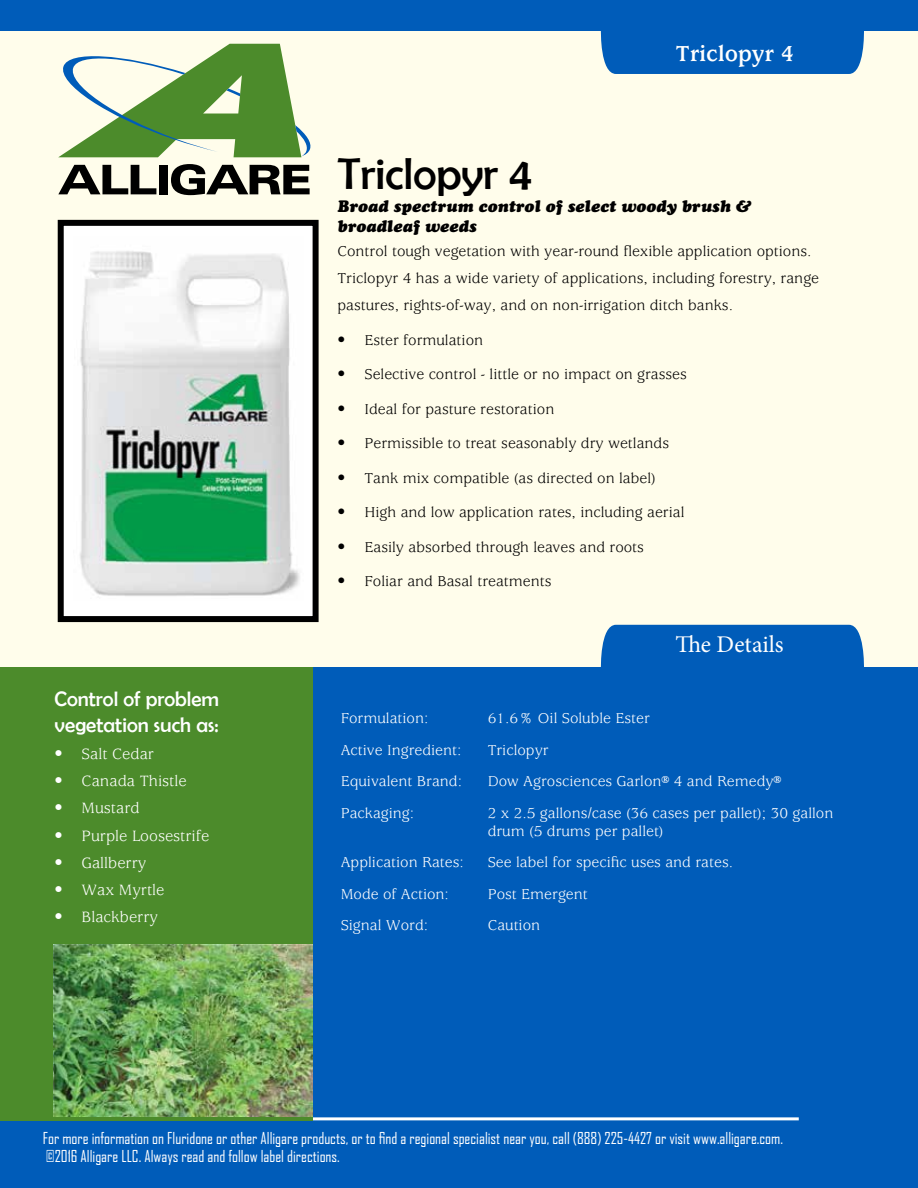
<style>
.page{position:relative;width:918px;height:1188px;background:#fff}
.page>*{position:absolute;margin:0;border:0;box-sizing:border-box;transform-origin:0 0}
.t1{font:45px "Berlin Sans FB";color:#000}
.t2{font:700 24px "Usherwood";color:#fff}
.t3{font:24px "Minion Pro";letter-spacing:.005em;color:#fff}
.t4{font:21px/25.2px "Berlin Sans FB";color:#fff}
.t5{font:16.5px "Usherwood";color:#fff}
.t6{font:italic 16.5px/19.8px "Cooper Black Std";color:#000}
.t7{font:15.75px/27px "Usherwood";color:#000}
.t8{font:15.75px/18px "Usherwood";color:#fff}
.t9{font:15.75px/18px "Agency FB";color:#fff}
</style>
<div class="page">
<div style="left:0;top:30px;width:918px;height:637px;background:#fffdeb"></div>
<div style="left:312px;top:667px;width:606px;height:521px;background:#005cb9"></div>
<div style="left:0;top:0;width:918px;height:30px;background:#005cb9"></div>
<div style="left:600px;top:30px;width:265px;height:44px;background:#005cb9"></div>
<div style="left:600px;top:625px;width:265px;height:42px;background:#005cb9"></div>
<div style="left:61px;top:223px;width:255px;height:396px;background:#fff"></div>
<div style="left:58px;top:220px;width:261px;height:402px;border:6px solid #000"></div>
<svg style="left:58px;top:165px;width:98px;height:29px;background:#8c8b81"></svg>
<div style="left:159px;top:165px;width:9px;height:29px;background:#000"></div>
<svg style="left:171px;top:164px;width:139px;height:31px;background:#6f6e66"></svg>
<svg style="left:58px;top:44px;width:254px;height:113px;background:#9bbd87"></svg>
<hr style="left:0;top:1117px;width:799px;height:3px;background:#fff">
<div style="left:0;top:667px;width:312px;height:521px;background:#4c8b2b"></div>
<div style="left:0;top:1121px;width:762px;height:67px;background:#005cb9"></div>
<img style="left:80px;top:251px;width:220px;height:345px">
<img style="left:54px;top:944px;width:259px;height:173px">
<h2 class="t2" style="left:676px;top:40px;width:120px">Triclopyr 4</h2>
<h1 class="t1" style="left:338px;top:149px;width:196px">Triclopyr 4</h1>
<p class="t6" style="left:338px;top:196px;width:415px">Broad spectrum control of select woody brush &amp; broadleaf weeds</p>
<p class="t7" style="left:338px;top:238px;width:483px">Control tough vegetation with year-round flexible application options.<br>Triclopyr 4 has a wide variety of applications, including forestry, range pastures, rights-of-way, and on non-irrigation ditch banks.</p>
<p class="t7" style="left:338px;top:327px;width:147px">• Ester formulation</p>
<p class="t7" style="left:338px;top:361px;width:351px">• Selective control - little or no impact on grasses</p>
<p class="t7" style="left:338px;top:396px;width:218px">• Ideal for pasture restoration</p>
<p class="t7" style="left:338px;top:430px;width:333px">• Permissible to treat seasonably dry wetlands</p>
<p class="t7" style="left:338px;top:465px;width:320px">• Tank mix compatible (as directed on label)</p>
<p class="t7" style="left:338px;top:499px;width:348px">• High and low application rates, including aerial</p>
<p class="t7" style="left:338px;top:534px;width:308px">• Easily absorbed through leaves and roots</p>
<p class="t7" style="left:338px;top:568px;width:215px">• Foliar and Basal treatments</p>
<h3 class="t4" style="left:55px;top:687px;width:166px">Control of problem vegetation such as:</h3>
<p class="t5" style="left:55px;top:745px;width:101px">• Salt Cedar</p>
<p class="t5" style="left:55px;top:772px;width:134px">• Canada Thistle</p>
<p class="t5" style="left:55px;top:799px;width:87px">• Mustard</p>
<p class="t5" style="left:55px;top:826px;width:156px">• Purple Loosestrife</p>
<p class="t5" style="left:55px;top:854px;width:93px">• Gallberry</p>
<p class="t5" style="left:55px;top:881px;width:111px">• Wax Myrtle</p>
<p class="t5" style="left:55px;top:908px;width:105px">• Blackberry</p>
<h2 class="t3" style="left:675px;top:628px;width:110px">The Details</h2>
<p class="t8" style="left:341px;top:710px;width:89px">Formulation:</p>
<p class="t8" style="left:488px;top:710px;width:164px">61.6% Oil Soluble Ester</p>
<p class="t8" style="left:341px;top:741px;width:122px">Active Ingredient:</p>
<p class="t8" style="left:488px;top:741px;width:62px">Triclopyr</p>
<p class="t8" style="left:341px;top:773px;width:123px">Equivalent Brand:</p>
<p class="t8" style="left:488px;top:773px;width:295px">Dow Agrosciences Garlon® 4 and Remedy®</p>
<p class="t8" style="left:341px;top:804px;width:75px">Packaging:</p>
<p class="t8" style="left:488px;top:804px;width:347px">2 x 2.5 gallons/case (36 cases per pallet); 30 gallon drum (5 drums per pallet)</p>
<p class="t8" style="left:341px;top:854px;width:125px">Application Rates:</p>
<p class="t8" style="left:488px;top:854px;width:247px">See label for specific uses and rates.</p>
<p class="t8" style="left:341px;top:885px;width:110px">Mode of Action:</p>
<p class="t8" style="left:488px;top:885px;width:102px">Post Emergent</p>
<p class="t8" style="left:341px;top:917px;width:89px">Signal Word:</p>
<p class="t8" style="left:488px;top:917px;width:54px">Caution</p>
<p class="t9" style="left:43px;top:1129px;width:742px">For more information on Fluridone or other Alligare products, or to find a regional specialist near you, call (888) 225-4427 or visit www.alligare.com. ©2016 Alligare LLC. Always read and follow label directions.</p>
</div>
